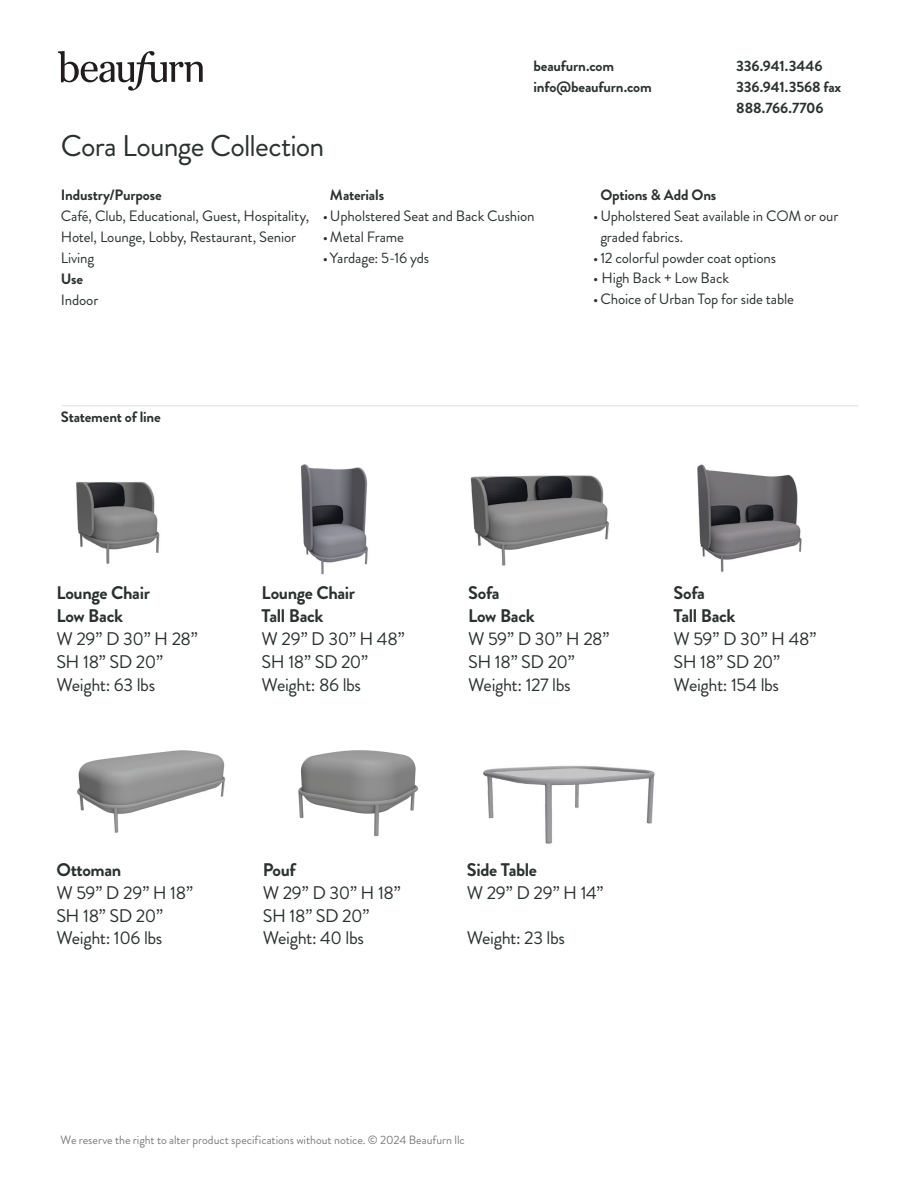
<style>
.page{position:relative;width:918px;height:1188px;background:#fff}
.page>*{position:absolute;margin:0;border:0;box-sizing:border-box;transform-origin:0 0}
.t1{font:30px "Brandon Grotesque";letter-spacing:-.025em;color:#2b3130}
.t2{font:18.3px/22.8px "Brandon Grotesque";letter-spacing:-.025em;color:#2b3130}
.t3{font:700 18.3px/22.8px "Brandon Grotesque";letter-spacing:-.02em;color:#2b3130}
.t4{font:15px/21px "Brandon Grotesque";letter-spacing:-.01em;color:#2b3130}
.t5{font:700 15px/21px "Brandon Grotesque";letter-spacing:-.01em;color:#2b3130}
.t6{font:12px "Brandon Grotesque";letter-spacing:-.005em;color:#7e7c7c}
</style>
<div class="page">
<img style="left:76px;top:482px;width:84px;height:82px">
<img style="left:77px;top:750px;width:149px;height:83px">
<img style="left:298px;top:750px;width:121px;height:87px">
<img style="left:483px;top:765px;width:172px;height:79px">
<img style="left:301px;top:464px;width:67px;height:111px">
<img style="left:470px;top:475px;width:139px;height:91px">
<img style="left:697px;top:464px;width:105px;height:108px">
<svg style="left:58px;top:51px;width:145px;height:40px"></svg>
<hr style="left:62px;top:405px;width:796px;height:1px;background:#e7e8e9">
<h1 class="t1" style="left:61px;top:125px;width:265px">Cora Lounge Collection</h1>
<p class="t5" style="left:534px;top:56px;width:120px">beaufurn.com info@beaufurn.com</p>
<p class="t5" style="left:736px;top:56px;width:107px">336.941.3446<br>336.941.3568 fax<br>888.766.7706</p>
<p class="t5" style="left:61px;top:184px;width:103px">Industry/Purpose</p>
<p class="t4" style="left:61px;top:205px;width:250px">Café, Club, Educational, Guest, Hospitality,<br>Hotel, Lounge, Lobby, Restaurant, Senior<br>Living</p>
<p class="t5" style="left:61px;top:268px;width:24px">Use</p>
<p class="t4" style="left:61px;top:289px;width:39px">Indoor</p>
<p class="t5" style="left:330px;top:184px;width:56px">Materials</p>
<p class="t4" style="left:323px;top:205px;width:213px">•Upholstered Seat and Back Cushion</p>
<p class="t4" style="left:323px;top:226px;width:83px">•Metal Frame</p>
<p class="t4" style="left:323px;top:247px;width:108px">•Yardage: 5-16 yds</p>
<p class="t5" style="left:61px;top:407px;width:102px">Statement of line</p>
<p class="t5" style="left:600px;top:184px;width:118px">Options &amp; Add Ons</p>
<p class="t4" style="left:600px;top:205px;width:240px;text-indent:-7px">•Upholstered Seat available in COM or our graded fabrics.</p>
<p class="t4" style="left:593px;top:247px;width:184px">•12 colorful powder coat options</p>
<p class="t4" style="left:593px;top:268px;width:137px">• High Back + Low Back</p>
<p class="t4" style="left:593px;top:289px;width:202px">•Choice of Urban Top for side table</p>
<p class="t3" style="left:56px;top:582px;width:95px">Lounge Chair<br>Low Back</p>
<p class="t2" style="left:56px;top:628px;width:143px">W 29” D 30” H 28”<br>SH 18” SD 20”<br>Weight: 63 lbs</p>
<p class="t3" style="left:262px;top:582px;width:95px">Lounge Chair<br>Tall Back</p>
<p class="t2" style="left:262px;top:628px;width:145px">W 29” D 30” H 48”<br>SH 18” SD 20”<br>Weight: 86 lbs</p>
<p class="t3" style="left:468px;top:582px;width:68px">Sofa<br>Low Back</p>
<p class="t2" style="left:468px;top:628px;width:143px">W 59” D 30” H 28”<br>SH 18” SD 20”<br>Weight: 127 lbs</p>
<p class="t3" style="left:674px;top:582px;width:63px">Sofa<br>Tall Back</p>
<p class="t2" style="left:674px;top:628px;width:144px">W 59” D 30” H 48”<br>SH 18” SD 20”<br>Weight: 154 lbs</p>
<p class="t3" style="left:56px;top:859px;width:67px">Ottoman</p>
<p class="t2" style="left:56px;top:881px;width:138px">W 59” D 29” H 18”<br>SH 18” SD 20”<br>Weight: 106 lbs</p>
<p class="t3" style="left:263px;top:859px;width:35px">Pouf</p>
<p class="t2" style="left:263px;top:881px;width:140px">W 29” D 30” H 18”<br>SH 18” SD 20”<br>Weight: 40 lbs</p>
<p class="t3" style="left:467px;top:859px;width:72px">Side Table</p>
<p class="t2" style="left:467px;top:881px;width:138px">W 29” D 29” H 14”</p>
<p class="t2" style="left:467px;top:927px;width:100px">Weight: 23 lbs</p>
<p class="t6" style="left:61px;top:1132px;width:406px">We reserve the right to alter product specifications without notice. © 2024 Beaufurn llc</p>
</div>
